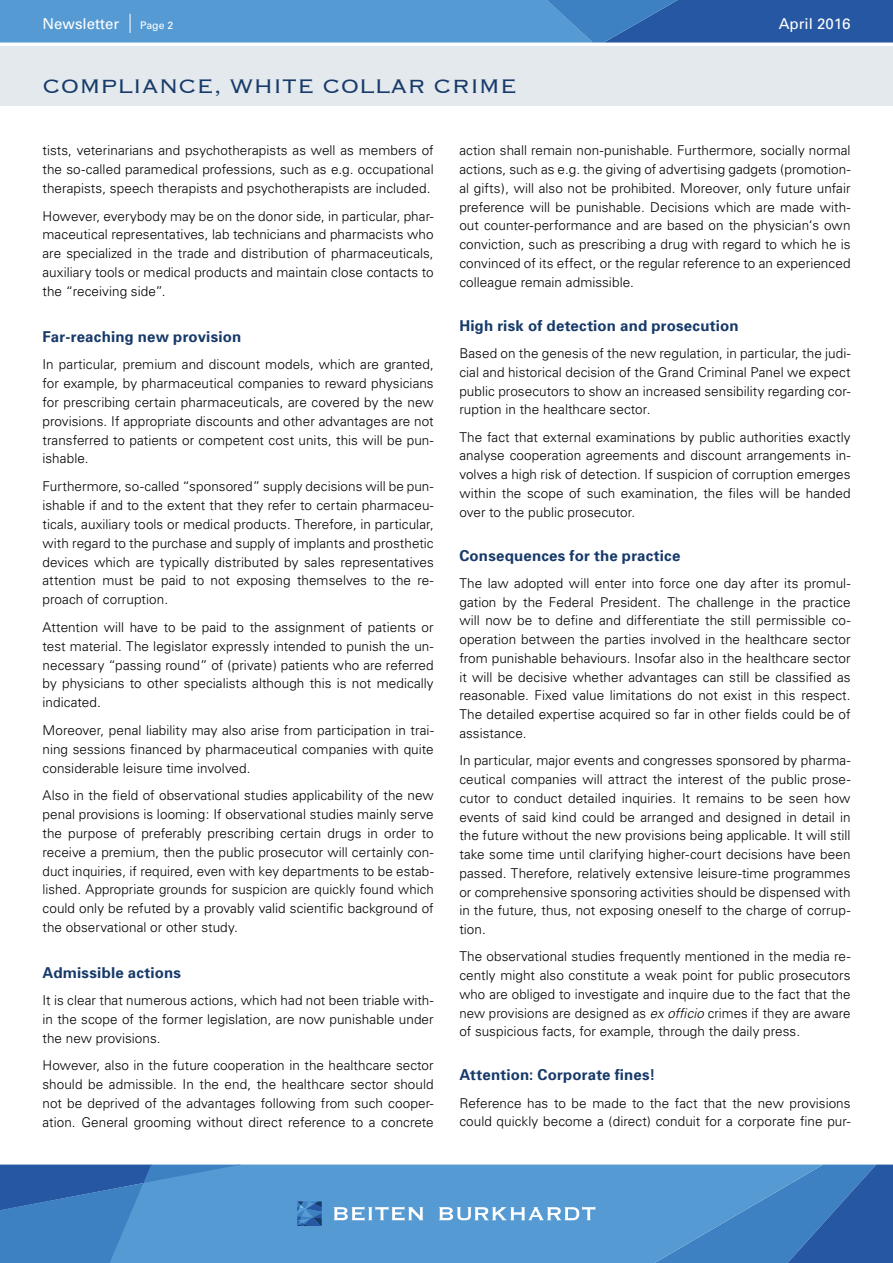
<style>
.page{position:relative;width:893px;height:1263px;background:#fff}
.page>*{position:absolute;margin:0;border:0;box-sizing:border-box;transform-origin:0 0}
.t1{font:300 25.5px "Copperplate";color:#173a6a}
.t2{font:700 15px "Univers";letter-spacing:.015em;color:#173a6a}
.t3{font:15px "Univers";color:#fff}
.t4{font:300 13.5px/18.8px "Univers";letter-spacing:.005em;color:#000;text-align:justify}
.t5{font:10.5px "Univers";color:#fff}
.s1{font-style:italic}
</style>
<div class="page">
<svg style="left:823px;top:1164px;width:70px;height:99px;background:#2c61aa"></svg>
<svg style="left:241px;top:1164px;width:582px;height:99px;background:#5296d0"></svg>
<svg style="left:0;top:1164px;width:241px;height:99px;background:#4384c3"></svg>
<svg style="left:334px;top:1206px;width:89px;height:15px"></svg>
<svg style="left:297px;top:1201px;width:25px;height:25px"></svg>
<svg style="left:439px;top:1206px;width:156px;height:14px"></svg>
<div style="left:0;top:46px;width:893px;height:60px;background:#e3e9ec"></div>
<svg style="left:0;top:0;width:893px;height:43px;background:#4886c4"></svg>
<p class="t3" style="left:43px;top:14px;width:78px">Newsletter</p>
<p class="t5" style="left:140px;top:19px;width:35px">Page 2</p>
<p class="t3" style="left:779px;top:14px;width:73px">April 2016</p>
<h1 class="t1" style="left:43px;top:70px;width:476px">COMPLIANCE, WHITE COLLAR CRIME</h1>
<p class="t4" style="left:43px;top:141px;width:393px">tists, veterinarians and psychotherapists as well as members of the so-called paramedical professions, such as e.g. occupational therapists, speech therapists and psychotherapists are included.</p>
<p class="t4" style="left:43px;top:206px;width:393px">However, everybody may be on the donor side, in particular, phar&shy;maceutical representatives, lab technicians and pharmacists who are specialized in the trade and distribution of pharmaceuticals, auxiliary tools or medical products and maintain close contacts to the “receiving side”.</p>
<p class="t2" style="left:43px;top:327px;width:200px">Far-reaching new provision</p>
<p class="t4" style="left:43px;top:355px;width:393px">In particular, premium and discount models, which are granted, for example, by pharmaceutical companies to reward physicians for prescribing certain pharmaceuticals, are covered by the new provisions. If appropriate discounts and other advantages are not transferred to patients or competent cost units, this will be pun&shy;ishable.</p>
<p class="t4" style="left:43px;top:477px;width:393px">Furthermore, so-called “sponsored” supply decisions will be pun&shy;ishable if and to the extent that they refer to certain pharmaceu&shy;ticals, auxiliary tools or medical products. Therefore, in particular, with regard to the purchase and supply of implants and prosthetic devices which are typically distributed by sales representatives attention must be paid to not exposing themselves to the re&shy;proach of corruption.</p>
<p class="t4" style="left:43px;top:617px;width:393px">Attention will have to be paid to the assignment of patients or test material. The legislator expressly intended to punish the un&shy;necessary “passing round” of (private) patients who are referred by physicians to other specialists although this is not medically indicated.</p>
<p class="t4" style="left:43px;top:720px;width:393px">Moreover, penal liability may also arise from participation in trai&shy;ning sessions financed by pharmaceutical companies with quite considerable leisure time involved.</p>
<p class="t4" style="left:43px;top:786px;width:393px">Also in the field of observational studies applicability of the new penal provisions is looming: If observational studies mainly serve the purpose of preferably prescribing certain drugs in order to receive a premium, then the public prosecutor will certainly con&shy;duct inquiries, if required, even with key departments to be estab&shy;lished. Appropriate grounds for suspicion are quickly found which could only be refuted by a provably valid scientific background of the observational or other study.</p>
<p class="t2" style="left:43px;top:963px;width:140px">Admissible actions</p>
<p class="t4" style="left:43px;top:991px;width:393px">It is clear that numerous actions, which had not been triable with&shy;in the scope of the former legislation, are now punishable under the new provisions.</p>
<p class="t4" style="left:43px;top:1056px;width:393px">However, also in the future cooperation in the healthcare sector should be admissible. In the end, the healthcare sector should not be deprived of the advantages following from such cooper&shy;ation. General grooming without direct reference to a concrete</p>
<p class="t4" style="left:459px;top:141px;width:393px">action shall remain non-punishable. Furthermore, socially normal actions, such as e.g. the giving of advertising gadgets (promotion&shy;al gifts), will also not be prohibited. Moreover, only future unfair preference will be punishable. Decisions which are made with&shy;out counter-performance and are based on the physician‘s own conviction, such as prescribing a drug with regard to which he is convinced of its effect, or the regular reference to an experienced colleague remain admissible.</p>
<p class="t2" style="left:459px;top:316px;width:281px">High risk of detection and prosecution</p>
<p class="t4" style="left:459px;top:344px;width:393px">Based on the genesis of the new regulation, in particular, the judi&shy;cial and historical decision of the Grand Criminal Panel we expect public prosecutors to show an increased sensibility regarding cor&shy;ruption in the healthcare sector.</p>
<p class="t4" style="left:459px;top:427px;width:393px">The fact that external examinations by public authorities exactly analyse cooperation agreements and discount arrangements in&shy;volves a high risk of detection. If suspicion of corruption emerges within the scope of such examination, the files will be handed over to the public prosecutor.</p>
<p class="t2" style="left:459px;top:546px;width:223px">Consequences for the practice</p>
<p class="t4" style="left:459px;top:574px;width:393px">The law adopted will enter into force one day after its promul&shy;gation by the Federal President. The challenge in the practice will now be to define and differentiate the still permissible co&shy;operation between the parties involved in the healthcare sector from punishable behaviours. Insofar also in the healthcare sector it will be decisive whether advantages can still be classified as reasonable. Fixed value limitations do not exist in this respect.<br>The detailed expertise acquired so far in other fields could be of assistance.</p>
<p class="t4" style="left:459px;top:751px;width:393px">In particular, major events and congresses sponsored by pharma&shy;ceutical companies will attract the interest of the public prose&shy;cutor to conduct detailed inquiries. It remains to be seen how events of said kind could be arranged and designed in detail in the future without the new provisions being applicable. It will still take some time until clarifying higher-court decisions have been passed. Therefore, relatively extensive leisure-time programmes or comprehensive sponsoring activities should be dispensed with in the future, thus, not exposing oneself to the charge of corrup&shy;tion.</p>
<p class="t4" style="left:459px;top:947px;width:393px">The observational studies frequently mentioned in the media re&shy;cently might also constitute a weak point for public prosecutors who are obliged to investigate and inquire due to the fact that the new provisions are designed as <span class="s1">ex officio</span> crimes if they are aware of suspicious facts, for example, through the daily press.</p>
<p class="t2" style="left:459px;top:1065px;width:197px">Attention: Corporate fines!</p>
<p class="t4" style="left:459px;top:1093px;width:393px">Reference has to be made to the fact that the new provisions could quickly become a (direct) conduit for a corporate fine pur-</p>
</div>
